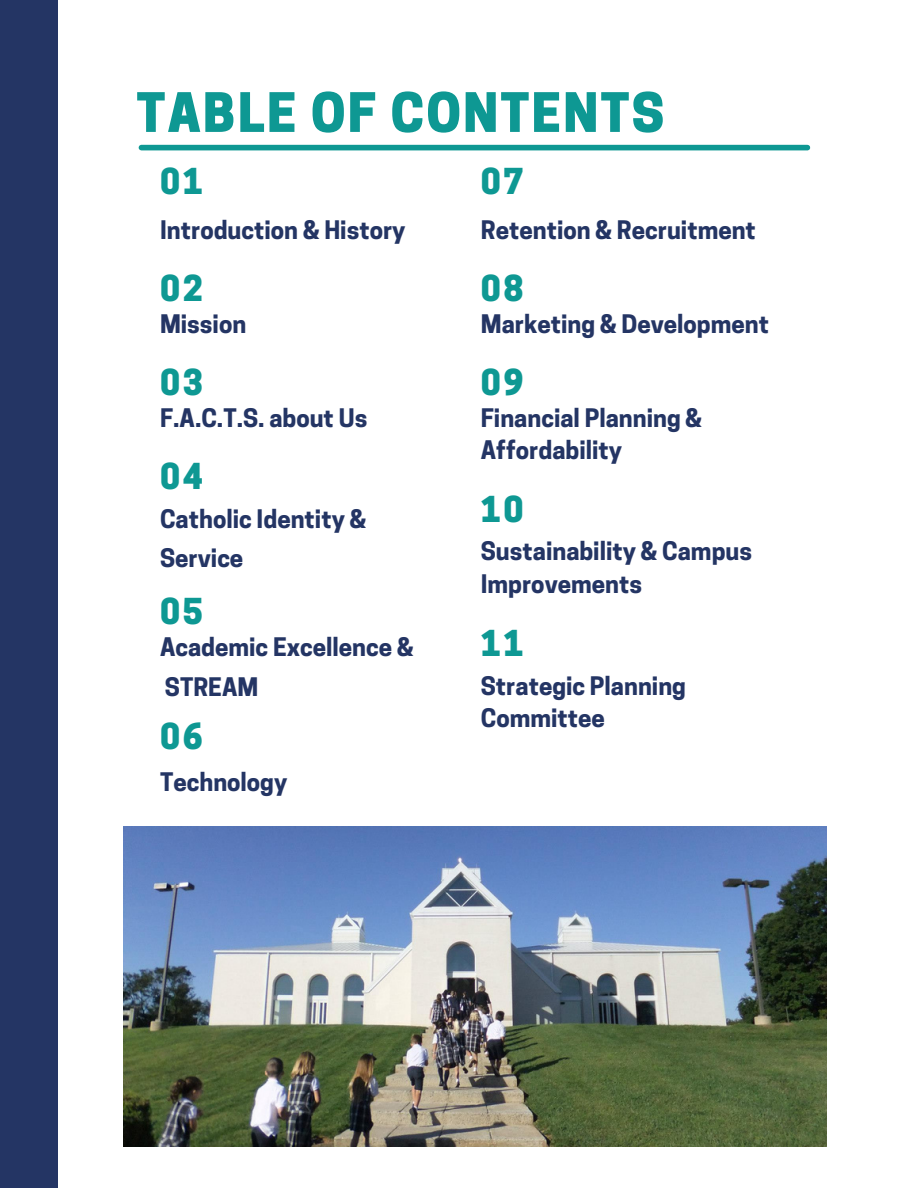
<style>
.page{position:relative;width:918px;height:1188px;background:#fff}
.page>*{position:absolute;margin:0;border:0;box-sizing:border-box;transform-origin:0 0}
.t1{font:800 51px "Cooper Hewitt";letter-spacing:.04em;color:#0e9893}
.t2{font:800 33.6px "Cooper Hewitt";letter-spacing:.08em;color:#0e9893}
.t3{font:700 24px/32.7px "Cooper Hewitt";color:#243564}
</style>
<div class="page">
<div style="left:141px;top:145px;width:666px;height:5px;background:#0e9893"></div>
<div style="left:0;top:0;width:57px;height:1188px;background:#243564"></div>
<img style="left:123px;top:827px;width:703px;height:319px">
<p class="t1" style="left:136px;top:94px;width:529px">TABLE OF CONTENTS</p>
<p class="t2" style="left:160px;top:169px;width:44px">01</p>
<p class="t3" style="left:160px;top:216px;width:247px">Introduction &amp; History</p>
<p class="t2" style="left:160px;top:276px;width:44px">02</p>
<p class="t3" style="left:160px;top:310px;width:88px">Mission</p>
<p class="t2" style="left:160px;top:370px;width:44px">03</p>
<p class="t3" style="left:160px;top:405px;width:209px">F.A.C.T.S. about Us</p>
<p class="t2" style="left:160px;top:464px;width:44px">04</p>
<p class="t3" style="left:160px;top:502px;width:208px;line-height:39.3px">Catholic Identity &amp;<br>Service</p>
<p class="t2" style="left:160px;top:599px;width:44px">05</p>
<p class="t3" style="left:160px;top:631px;width:255px;line-height:39.3px">Academic Excellence &amp;<br>STREAM</p>
<p class="t2" style="left:160px;top:724px;width:44px">06</p>
<p class="t3" style="left:160px;top:769px;width:129px">Technology</p>
<p class="t2" style="left:481px;top:169px;width:44px">07</p>
<p class="t3" style="left:481px;top:216px;width:277px">Retention &amp; Recruitment</p>
<p class="t2" style="left:481px;top:276px;width:44px">08</p>
<p class="t3" style="left:481px;top:310px;width:290px">Marketing &amp; Development</p>
<p class="t2" style="left:481px;top:370px;width:44px">09</p>
<p class="t3" style="left:481px;top:404px;width:223px">Financial Planning &amp;<br>Affordability</p>
<p class="t2" style="left:481px;top:496px;width:44px">10</p>
<p class="t3" style="left:481px;top:538px;width:273px">Sustainability &amp; Campus<br>Improvements</p>
<p class="t2" style="left:481px;top:631px;width:44px">11</p>
<p class="t3" style="left:481px;top:673px;width:207px">Strategic Planning<br>Committee</p>
</div>
